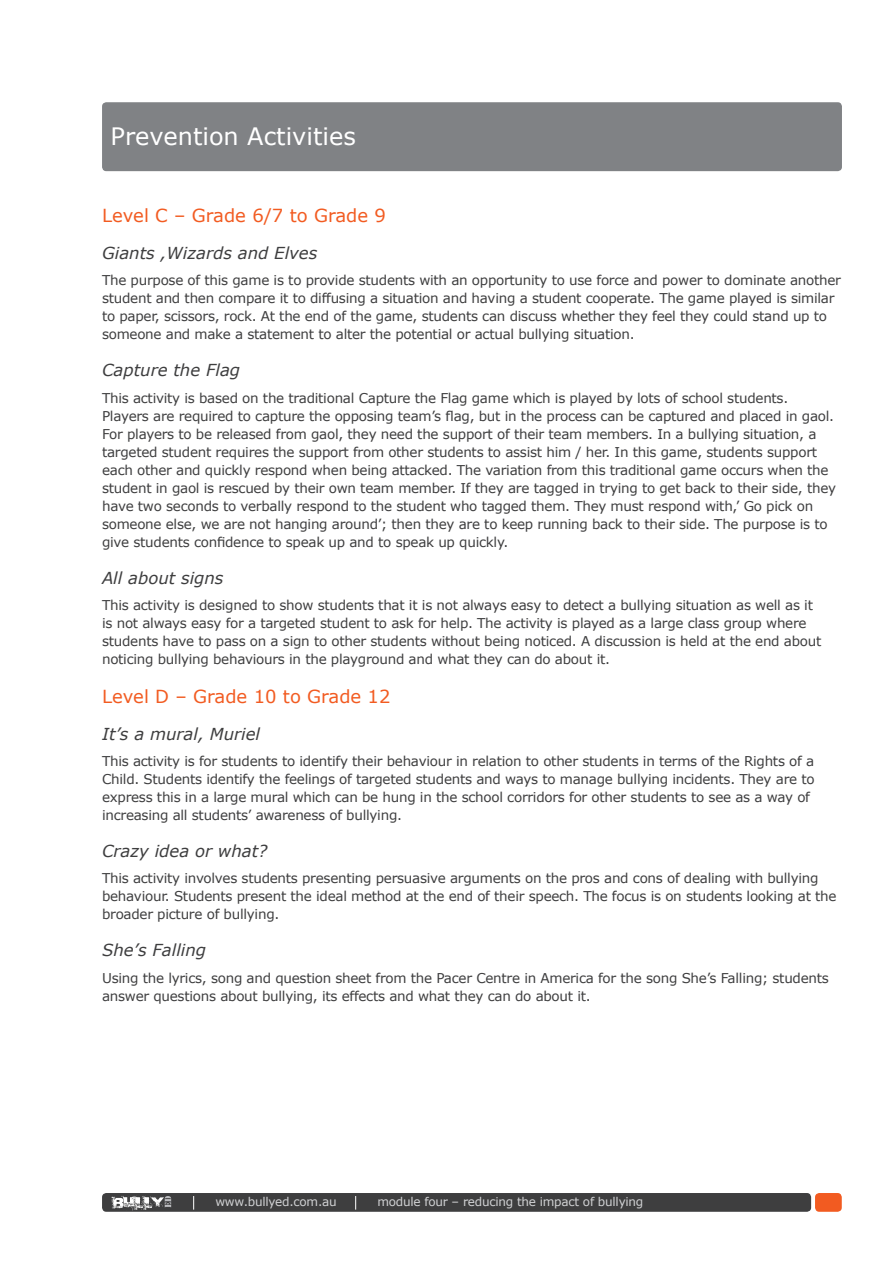
<style>
.page{position:relative;width:893px;height:1263px;background:#fff}
.page>*{position:absolute;margin:0;border:0;box-sizing:border-box;transform-origin:0 0}
.t1{font:24px "Verdana";color:#fff}
.sub_header_4_orange{font:18px "Verdana";color:#f25b21}
.sub_header_2{font:italic 16.5px "Verdana";color:#3e3e3f}
.body_copy{font:13.5px/18px "Verdana";letter-spacing:-.02em;color:#3e3e3f}
.t2{font:12px "Verdana";letter-spacing:-.02em;color:#d1d2d4}
</style>
<div class="page">
<div style="left:815px;top:1193px;width:27px;height:19px;background:#f25b21;border-radius:4px"></div>
<div style="left:102px;top:1193px;width:709px;height:19px;background:#3e3e3f;border-radius:4px"></div>
<svg style="left:111px;top:1196px;width:60px;height:16px"></svg>
<svg style="left:193px;top:1196px;width:1px;height:13px"></svg>
<svg style="left:355px;top:1196px;width:1px;height:13px"></svg>
<div style="left:102px;top:102px;width:740px;height:69px;background:#808285;border-radius:4px"></div>
<p class="t1" style="left:111px;top:121px;width:247px">Prevention Activities</p>
<p class="sub_header_4_orange" style="left:102px;top:204px;width:285px">Level C – Grade 6/7 to Grade 9</p>
<p class="sub_header_2" style="left:102px;top:242px;width:217px">Giants ,Wizards and Elves</p>
<p class="body_copy" style="left:102px;top:271px;width:740px">The purpose of this game is to provide students with an opportunity to use force and power to dominate another student and then compare it to diffusing a situation and having a student cooperate. The game played is similar to paper, scissors, rock. At the end of the game, students can discuss whether they feel they could stand up to someone and make a statement to alter the potential or actual bullying situation.</p>
<p class="sub_header_2" style="left:102px;top:360px;width:140px">Capture the Flag</p>
<p class="body_copy" style="left:102px;top:388px;width:736px">This activity is based on the traditional Capture the Flag game which is played by lots of school students.<br>Players are required to capture the opposing team’s flag, but in the process can be captured and placed in gaol.<br>For players to be released from gaol, they need the support of their team members. In a bullying situation, a targeted student requires the support from other students to assist him / her. In this game, students support each other and quickly respond when being attacked. The variation from this traditional game occurs when the student in gaol is rescued by their own team member. If they are tagged in trying to get back to their side, they have two seconds to verbally respond to the student who tagged them. They must respond with,’ Go pick on someone else, we are not hanging around’; then they are to keep running back to their side. The purpose is to give students confidence to speak up and to speak up quickly.</p>
<p class="sub_header_2" style="left:102px;top:567px;width:123px">All about signs</p>
<p class="body_copy" style="left:102px;top:596px;width:721px">This activity is designed to show students that it is not always easy to detect a bullying situation as well as it is not always easy for a targeted student to ask for help. The activity is played as a large class group where students have to pass on a sign to other students without being noticed. A discussion is held at the end about noticing bullying behaviours in the playground and what they can do about it.</p>
<p class="sub_header_4_orange" style="left:102px;top:685px;width:290px">Level D – Grade 10 to Grade 12</p>
<p class="sub_header_2" style="left:102px;top:723px;width:160px">It’s a mural, Muriel</p>
<p class="body_copy" style="left:102px;top:752px;width:714px">This activity is for students to identify their behaviour in relation to other students in terms of the Rights of a Child. Students identify the feelings of targeted students and ways to manage bullying incidents. They are to express this in a large mural which can be hung in the school corridors for other students to see as a way of increasing all students’ awareness of bullying.</p>
<p class="sub_header_2" style="left:102px;top:840px;width:167px">Crazy idea or what?</p>
<p class="body_copy" style="left:102px;top:869px;width:736px">This activity involves students presenting persuasive arguments on the pros and cons of dealing with bullying behaviour. Students present the ideal method at the end of their speech. The focus is on students looking at the broader picture of bullying.</p>
<p class="sub_header_2" style="left:102px;top:940px;width:106px">She’s Falling</p>
<p class="body_copy" style="left:102px;top:968px;width:728px">Using the lyrics, song and question sheet from the Pacer Centre in America for the song She’s Falling; students answer questions about bullying, its effects and what they can do about it.</p>
<p class="t2" style="left:215px;top:1194px;width:123px">www.bullyed.com.au</p>
<p class="t2" style="left:377px;top:1194px;width:268px">module four – reducing the impact of bullying</p>
</div>
